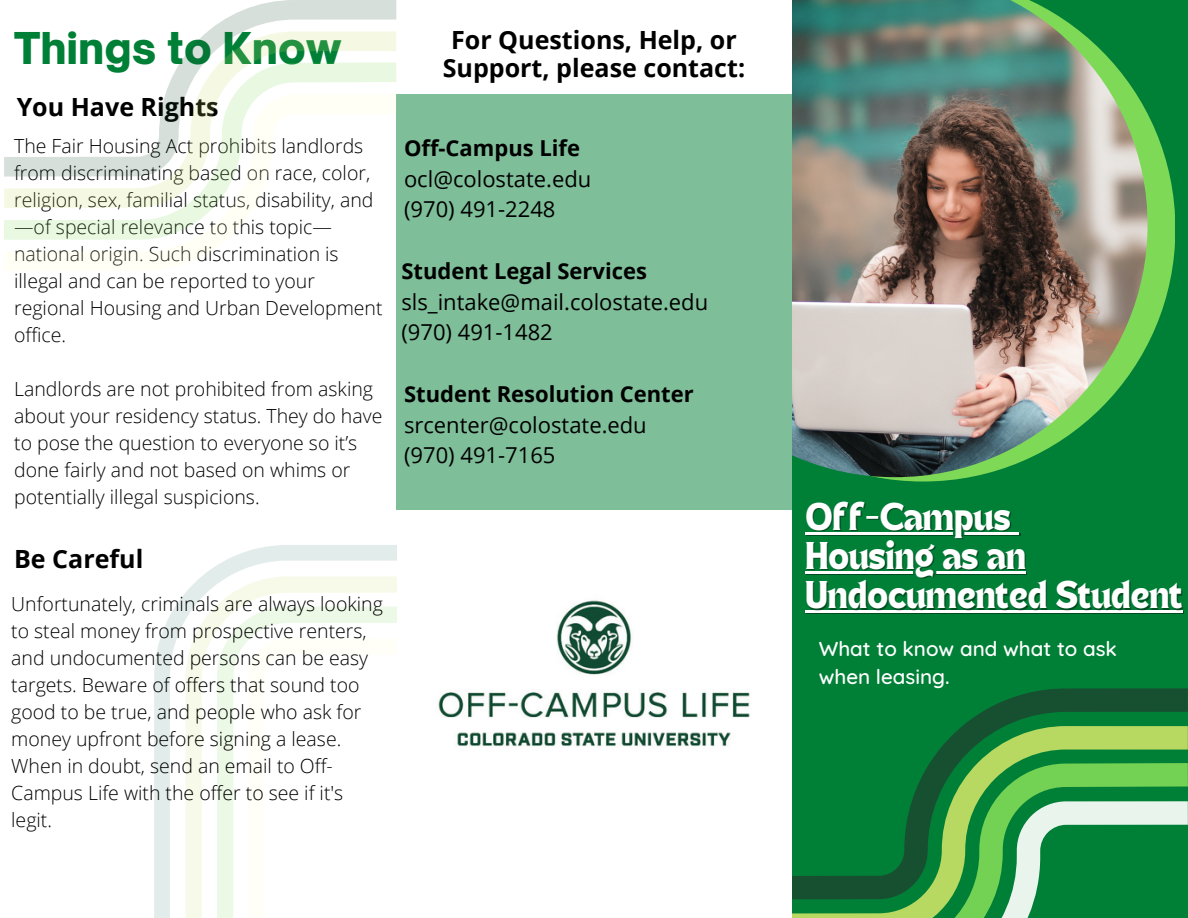
<style>
.page{position:relative;width:1188px;height:918px;background:#fff}
.page>*{position:absolute;margin:0;border:0;box-sizing:border-box;transform-origin:0 0}
.t1{font:900 42px "Open Sauce One";color:#008037}
.t2{font:28.05px/39.2px "TANHEADLINE";color:#fff}
.t3{font:700 25.05px/28.2px "Open Sans";color:#000;text-align:center}
.t4{font:22.05px/30.3px "Open Sans";color:#000}
.t5{font:700 22.05px "Open Sans";color:#000}
.t6{font:500 20.55px/28.2px "Quicksand";color:#fff}
.t7{font:300 19.5px/27px "Open Sans";color:#000}
</style>
<div class="page">
<div style="left:792px;top:0;width:396px;height:918px;background:#008037"></div>
<svg style="left:791px;top:115px;width:384px;height:367px"></svg>
<img style="left:791px;top:0;width:357px;height:477px">
<svg style="left:792px;top:899px;width:243px;height:19px"></svg>
<svg style="left:792px;top:688px;width:396px;height:211px"></svg>
<div style="left:396px;top:94px;width:395px;height:415px;background:#7ebe99"></div>
<img style="left:438px;top:600px;width:312px;height:147px">
<hr style="left:807px;top:533px;width:205px;height:3px;background:#000;opacity:.4">
<hr style="left:805px;top:532px;width:206px;height:2px;background:#fff">
<svg style="left:1011px;top:532px;width:9px;height:4px"></svg>
<hr style="left:807px;top:573px;width:220px;height:2px;background:#000;opacity:.4">
<hr style="left:805px;top:571px;width:221px;height:2px;background:#fff">
<hr style="left:807px;top:612px;width:377px;height:2px;background:#000;opacity:.4">
<hr style="left:805px;top:610px;width:378px;height:2px;background:#fff">
<svg style="left:4px;top:208px;width:209px;height:32px;fill:#e8f8e1"></svg>
<svg style="left:4px;top:177px;width:229px;height:31px;fill:#f5f9e3"></svg>
<svg style="left:4px;top:0;width:392px;height:177px"></svg>
<svg style="left:154px;top:545px;width:242px;height:373px"></svg>
<h1 class="t1" style="left:14px;top:22px;width:329px">Things to Know</h1>
<p class="t3" style="left:17px;top:92px;width:204px">You Have Rights</p>
<p class="t7" style="left:14px;top:132px;width:370px">The Fair Housing Act prohibits landlords from discriminating based on race, color, religion, sex, familial status, disability, and —of special relevance to this topic— national origin. Such discrimination is illegal and can be reported to your regional Housing and Urban Development office.</p>
<p class="t7" style="left:14px;top:375px;width:370px">Landlords are not prohibited from asking about your residency status. They do have to pose the question to everyone so it’s done fairly and not based on whims or potentially illegal suspicions.</p>
<p class="t3" style="left:14px;top:544px;width:131px">Be Careful</p>
<p class="t7" style="left:11px;top:590px;width:373px">Unfortunately, criminals are always looking to steal money from prospective renters, and undocumented persons can be easy targets. Beware of offers that sound too good to be true, and people who ask for money upfront before signing a lease.<br>When in doubt, send an email to Off-Campus Life with the offer to see if it's legit.</p>
<p class="t3" style="left:443px;top:25px;width:304px">For Questions, Help, or<br>Support, please contact:</p>
<p class="t5" style="left:404px;top:133px;width:177px">Off-Campus Life</p>
<p class="t4" style="left:404px;top:163px;width:189px">ocl@colostate.edu (970) 491-2248</p>
<p class="t5" style="left:401px;top:256px;width:247px">Student Legal Services</p>
<p class="t4" style="left:401px;top:286px;width:308px">sls_intake@mail.colostate.edu (970) 491-1482</p>
<p class="t5" style="left:404px;top:379px;width:291px">Student Resolution Center</p>
<p class="t4" style="left:404px;top:409px;width:244px">srcenter@colostate.edu (970) 491-7165</p>
<h2 class="t2" style="left:805px;top:500px;width:379px">Off-Campus<br>Housing as an<br>Undocumented Student</h2>
<p class="t6" style="left:819px;top:634px;width:300px">What to know and what to ask when leasing.</p>
</div>
